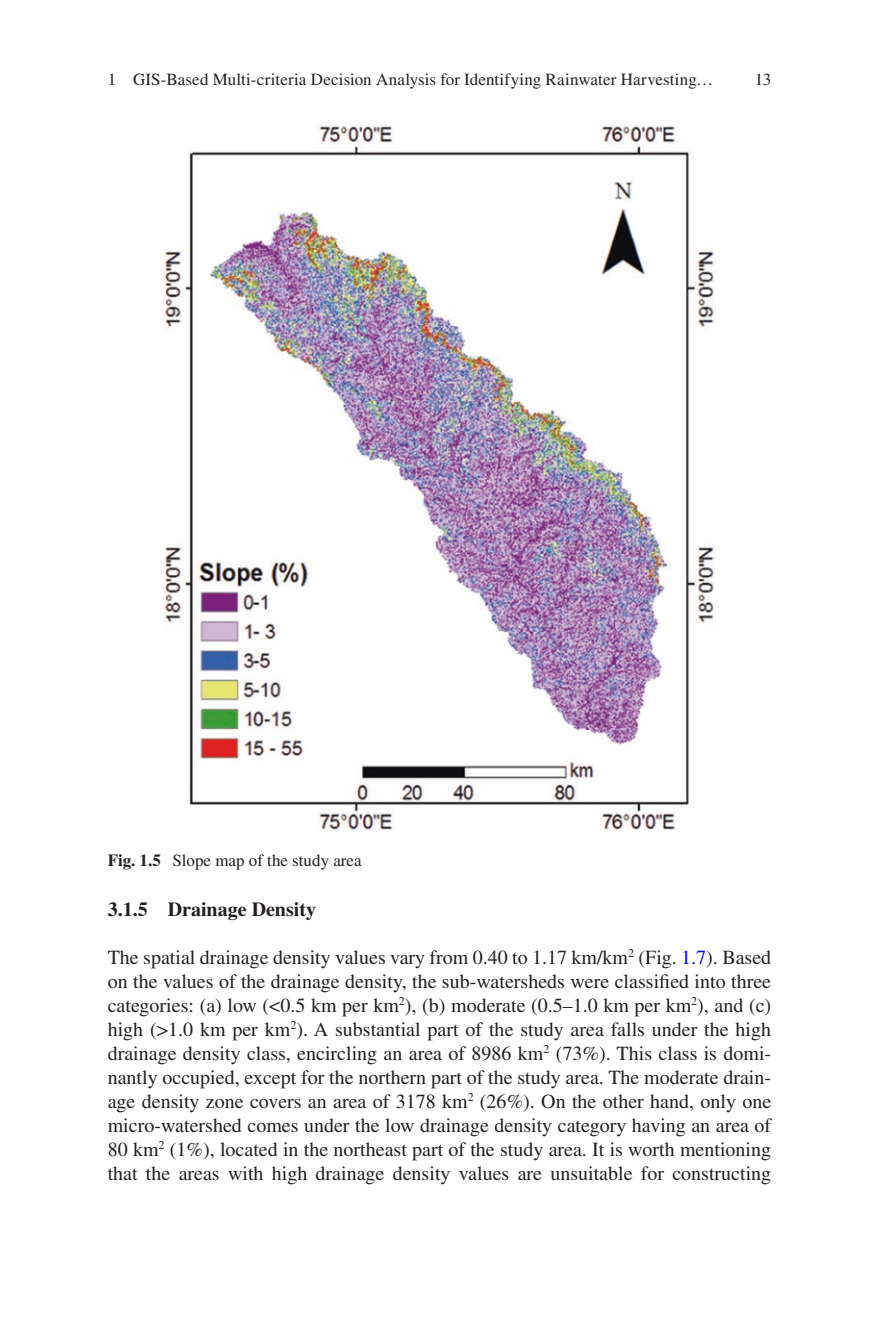
<style>
.page{position:relative;width:879px;height:1333px;background:#fff}
.page>*{position:absolute;margin:0;border:0;box-sizing:border-box;transform-origin:0 0}
.Text_flush{font:20px/24px "Times LT Std";color:#231f20;text-align:justify}
._3_hd{font:700 20px "Times LT Std";color:#231f20}
.t1{font:17px "Times LT Std";letter-spacing:.005em;color:#231f20}
.s1{font-weight:700}
.s2{color:#00f}
</style>
<div class="page">
<img style="left:163px;top:124px;width:552px;height:706px">
<p class="t1" style="left:108px;top:70px;width:607px">1 GIS-Based Multi-criteria Decision Analysis for Identifying Rainwater Harvesting…</p>
<p class="t1" style="left:754px;top:70px;width:18px">13</p>
<p class="t1" style="left:108px;top:850px;width:255px"><span class="s1">Fig. 1.5</span> Slope map of the study area</p>
<h4 class="_3_hd" style="left:108px;top:896px;width:210px">3.1.5 Drainage Density</h4>
<p class="Text_flush" style="left:108px;top:944px;width:665px">The spatial drainage density values vary from 0.40 to 1.17 km/km<sup>2</sup> (Fig. <span class="s2">1.7</span>). Based on the values of the drainage density, the sub-watersheds were classified into three categories: (a) low (&lt;0.5 km per km<sup>2</sup>), (b) moderate (0.5–1.0 km per km<sup>2</sup>), and (c) high (&gt;1.0 km per km<sup>2</sup>). A substantial part of the study area falls under the high drainage density class, encircling an area of 8986 km<sup>2</sup> (73%). This class is domi&shy;nantly occupied, except for the northern part of the study area. The moderate drain&shy;age density zone covers an area of 3178 km<sup>2</sup> (26%). On the other hand, only one micro-watershed comes under the low drainage density category having an area of 80 km<sup>2</sup> (1%), located in the northeast part of the study area. It is worth mentioning that the areas with high drainage density values are unsuitable for constructing</p>
</div>
